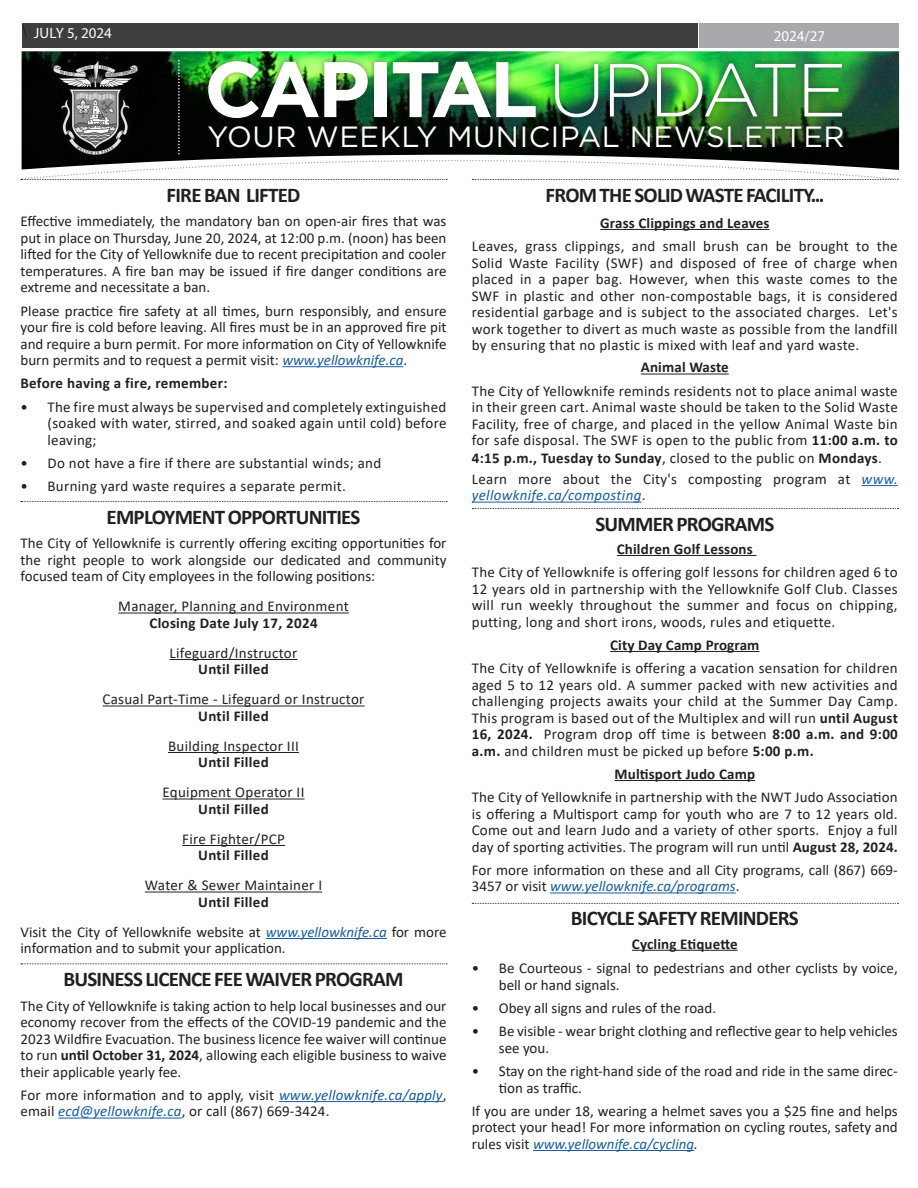
<style>
.page{position:relative;width:918px;height:1188px;background:#fff}
.page>*{position:absolute;margin:0;border:0;box-sizing:border-box;transform-origin:0 0}
.t1{font:700 78.45px "Gotham";letter-spacing:-.04em;color:#fff}
.t2{font:29.25px "Gotham";letter-spacing:.02em;color:#fff}
.Heading_with_less_sp{font:700 21px "Calibri";letter-spacing:-.035em;color:#231f20}
.t3{font:18px "Minion Pro";color:#231f20}
.body{font:15px/16.5px "Calibri";color:#231f20;text-align:justify}
.body-2{font:15px/16.5px "Calibri";letter-spacing:.02em;color:#231f20}
.body-3{font:700 15px "Calibri";letter-spacing:.01em;color:#231f20}
.t4{font:15px "Myriad Pro";color:#fff}
.s1{font-weight:300;font-size:75px}
.s2{font-style:italic;color:#175d9e}
.s3{font-weight:700}
.s4{font-weight:400}
.s5{font-style:italic}
</style>
<div class="page">
<hr style="left:600px;top:229px;width:169px;height:1px;background:#231f20">
<hr style="left:641px;top:374px;width:88px;height:1px;background:#231f20">
<hr style="left:862px;top:485px;width:36px;height:1px;background:#175d9e">
<hr style="left:472px;top:502px;width:170px;height:1px;background:#175d9e">
<svg style="left:472px;top:508px;width:426px;height:1px"></svg>
<hr style="left:617px;top:555px;width:140px;height:1px;background:#231f20">
<hr style="left:610px;top:651px;width:149px;height:1px;background:#231f20">
<hr style="left:615px;top:780px;width:140px;height:1px;background:#231f20">
<hr style="left:550px;top:892px;width:186px;height:1px;background:#175d9e">
<svg style="left:472px;top:903px;width:426px;height:1px"></svg>
<hr style="left:632px;top:950px;width:106px;height:1px;background:#231f20">
<hr style="left:533px;top:1150px;width:161px;height:1px;background:#175d9e">
<img style="left:22px;top:51px;width:877px;height:10px">
<div style="left:22px;top:23px;width:676px;height:25px;background:#3e3e3f"></div>
<div style="left:700px;top:23px;width:199px;height:25px;background:#a8a9ad"></div>
<div style="left:47px;top:55px;width:97px;height:106px;background:#231f20;opacity:.5"></div>
<div style="left:549px;top:58px;width:299px;height:66px;background:#231f20;opacity:.5"></div>
<div style="left:202px;top:55px;width:339px;height:69px;background:#231f20;opacity:.5"></div>
<div style="left:173px;top:55px;width:13px;height:105px;background:#231f20;opacity:.5"></div>
<img style="left:21px;top:61px;width:879px;height:119px">
<hr style="left:282px;top:366px;width:121px;height:1px;background:#175d9e">
<svg style="left:21px;top:501px;width:426px;height:1px"></svg>
<hr style="left:118px;top:613px;width:231px;height:1px;background:#231f20">
<hr style="left:170px;top:659px;width:127px;height:1px;background:#231f20">
<hr style="left:102px;top:706px;width:263px;height:1px;background:#231f20">
<hr style="left:168px;top:752px;width:131px;height:1px;background:#231f20">
<hr style="left:163px;top:799px;width:142px;height:1px;background:#231f20">
<hr style="left:182px;top:845px;width:103px;height:1px;background:#231f20">
<hr style="left:145px;top:892px;width:177px;height:1px;background:#231f20">
<hr style="left:266px;top:938px;width:121px;height:1px;background:#175d9e">
<svg style="left:21px;top:964px;width:426px;height:1px"></svg>
<hr style="left:279px;top:1101px;width:164px;height:1px;background:#175d9e">
<hr style="left:58px;top:1118px;width:124px;height:1px;background:#175d9e">
<p class="t3" style="left:22px;top:18px;width:7px">\</p>
<p class="t4" style="left:34px;top:24px;width:80px">JULY 5, 2024</p>
<p class="t4" style="left:774px;top:27px;width:53px">2024/27</p>
<p class="t1" style="left:204px;top:37px;width:644px">CAPITAL <span class="s1">UPDATE</span></p>
<p class="t2" style="left:207px;top:118px;width:639px">YOUR WEEKLY MUNICIPAL NEWSLETTER</p>
<p class="Heading_with_less_sp" style="left:167px;top:180px;width:135px">FIRE BAN LIFTED</p>
<p class="body" style="left:21px;top:213px;width:428px">Effective immediately, the mandatory ban on open-air fires that was put in place on Thursday, June 20, 2024, at 12:00 p.m. (noon) has been lifted for the City of Yellowknife due to recent precipitation and cooler temperatures. A fire ban may be issued if fire danger conditions are extreme and necessitate a ban.</p>
<p class="body" style="left:21px;top:302px;width:428px">Please practice fire safety at all times, burn responsibly, and ensure your fire is cold before leaving. All fires must be in an approved fire pit and require a burn permit. For more information on City of Yellowknife burn permits and to request a permit visit: <span class="s2">www.yellowknife.ca</span>.</p>
<p class="body-3" style="left:21px;top:373px;width:209px">Before having a fire, remember:</p>
<p class="body" style="left:48px;top:398px;width:400px;text-indent:-27px">• The fire must always be supervised and completely extinguished (soaked with water, stirred, and soaked again until cold) before leaving;</p>
<p class="body-2" style="left:21px;top:454px;width:362px">• Do not have a fire if there are substantial winds; and</p>
<p class="body-2" style="left:21px;top:477px;width:327px">• Burning yard waste requires a separate permit.</p>
<p class="Heading_with_less_sp" style="left:107px;top:502px;width:256px">EMPLOYMENT OPPORTUNITIES</p>
<p class="body" style="left:21px;top:535px;width:427px">The City of Yellowknife is currently offering exciting opportunities for the right people to work alongside our dedicated and community focused team of City employees in the following positions:</p>
<p class="body-2" style="left:118px;top:598px;width:232px">Manager, Planning and Environment</p>
<p class="body-3" style="left:149px;top:612px;width:170px">Closing Date July 17, 2024</p>
<p class="body-2" style="left:170px;top:644px;width:129px">Lifeguard/Instructor</p>
<p class="body-3" style="left:198px;top:659px;width:72px">Until Filled</p>
<p class="body-2" style="left:102px;top:691px;width:263px">Casual Part-Time - Lifeguard or Instructor</p>
<p class="body-3" style="left:198px;top:705px;width:72px">Until Filled</p>
<p class="body-2" style="left:168px;top:737px;width:132px">Building Inspector III</p>
<p class="body-3" style="left:198px;top:752px;width:72px">Until Filled</p>
<p class="body-2" style="left:163px;top:784px;width:143px">Equipment Operator II</p>
<p class="body-3" style="left:198px;top:798px;width:72px">Until Filled</p>
<p class="body-2" style="left:182px;top:830px;width:104px">Fire Fighter/PCP</p>
<p class="body-3" style="left:198px;top:845px;width:72px">Until Filled</p>
<p class="body-2" style="left:145px;top:877px;width:179px">Water &amp; Sewer Maintainer I</p>
<p class="body-3" style="left:198px;top:891px;width:72px">Until Filled</p>
<p class="body" style="left:21px;top:923px;width:428px">Visit the City of Yellowknife website at <span class="s2">www.yellowknife.ca</span> for more information and to submit your application.</p>
<p class="Heading_with_less_sp" style="left:63px;top:964px;width:342px">BUSINESS LICENCE FEE WAIVER PROGRAM</p>
<p class="body" style="left:21px;top:997px;width:428px">The City of Yellowknife is taking action to help local businesses and our economy recover from the effects of the COVID-19 pandemic and the 2023 Wildfire Evacuation. The business licence fee waiver will continue to run <span class="s3">until October 31, 2024</span>, allowing each eligible business to waive their applicable yearly fee.</p>
<p class="body" style="left:21px;top:1086px;width:428px">For more information and to apply, visit <span class="s2">www.yellowknife.ca/apply</span>, email <span class="s2">ecd@yellowknife.ca</span>, or call (867) 669-3424.</p>
<p class="Heading_with_less_sp" style="left:546px;top:180px;width:280px">FROM THE SOLID WASTE FACILITY...</p>
<p class="body-3" style="left:600px;top:212px;width:171px">Grass Clippings and Leaves</p>
<p class="body" style="left:472px;top:237px;width:427px">Leaves, grass clippings, and small brush can be brought to the Solid Waste Facility (SWF) and disposed of free of charge when placed in a paper bag. However, when this waste comes to the SWF in plastic and other non-compostable bags, it is considered residential garbage and is subject to the associated charges. Let's work together to divert as much waste as possible from the landfill by ensuring that no plastic is mixed with leaf and yard waste.</p>
<p class="body-3" style="left:641px;top:357px;width:90px">Animal Waste</p>
<p class="body" style="left:472px;top:382px;width:428px">The City of Yellowknife reminds residents not to place animal waste in their green cart. Animal waste should be taken to the Solid Waste Facility, free of charge, and placed in the yellow Animal Waste bin for safe disposal. The SWF is open to the public from <span class="s3">11:00 a.m. to</span></p>
<p class="body-3" style="left:472px;top:447px;width:412px">4:15 p.m., Tuesday to Sunday<span class="s4">, closed to the public on</span> Mondays<span class="s4">.</span></p>
<p class="body-2" style="left:472px;top:470px;width:427px">Learn more about the City's composting program at <span class="s2">www. yellowknife.ca/composting</span>.</p>
<p class="Heading_with_less_sp" style="left:595px;top:509px;width:180px">SUMMER PROGRAMS</p>
<p class="body-3" style="left:617px;top:538px;width:137px">Children Golf Lessons</p>
<p class="body" style="left:472px;top:563px;width:427px">The City of Yellowknife is offering golf lessons for children aged 6 to 12 years old in partnership with the Yellowknife Golf Club. Classes will run weekly throughout the summer and focus on chipping, putting, long and short irons, woods, rules and etiquette.</p>
<p class="body-3" style="left:610px;top:634px;width:151px">City Day Camp Program</p>
<p class="body" style="left:472px;top:659px;width:428px">The City of Yellowknife is offering a vacation sensation for children aged 5 to 12 years old. A summer packed with new activities and challenging projects awaits your child at the Summer Day Camp.<br>This program is based out of the Multiplex and will run <span class="s3">until August 16, 2024.</span> Program drop off time is between <span class="s3">8:00 a.m. and 9:00 a.m.</span> and children must be picked up before <span class="s3">5:00 p.m.</span></p>
<p class="body-3" style="left:615px;top:763px;width:142px">Multisport Judo Camp</p>
<p class="body" style="left:472px;top:788px;width:428px">The City of Yellowknife in partnership with the NWT Judo Association is offering a Multisport camp for youth who are 7 to 12 years old.<br>Come out and learn Judo and a variety of other sports. Enjoy a full day of sporting activities. The program will run until <span class="s3">August 28, 2024.</span></p>
<p class="body" style="left:472px;top:861px;width:428px">For more information on these and all City programs, call (867) 669-<br>3457 or visit <span class="s2">www.yellowknife.ca/programs</span>.</p>
<p class="Heading_with_less_sp" style="left:571px;top:904px;width:229px">BICYCLE SAFETY REMINDERS</p>
<p class="body-3" style="left:632px;top:933px;width:107px">Cycling Etiquette</p>
<p class="body" style="left:499px;top:960px;width:400px;text-indent:-27px">• Be Courteous - signal to pedestrians and other cyclists by voice, bell or hand signals.</p>
<p class="body" style="left:472px;top:999px;width:246px">• Obey all signs and rules of the road.</p>
<p class="body" style="left:499px;top:1023px;width:400px;text-indent:-27px">• Be visible - wear bright clothing and reflective gear to help vehicles see you.</p>
<p class="body" style="left:499px;top:1062px;width:400px;text-indent:-27px">• Stay on the right-hand side of the road and ride in the same direc&shy;tion as traffic.</p>
<p class="body" style="left:472px;top:1102px;width:427px">If you are under 18, wearing a helmet saves you a $25 fine and helps protect your head! For more information on cycling routes, safety and rules visit <span class="s2">www.yellownife.ca/cycling</span><span class="s5">.</span></p>
</div>
